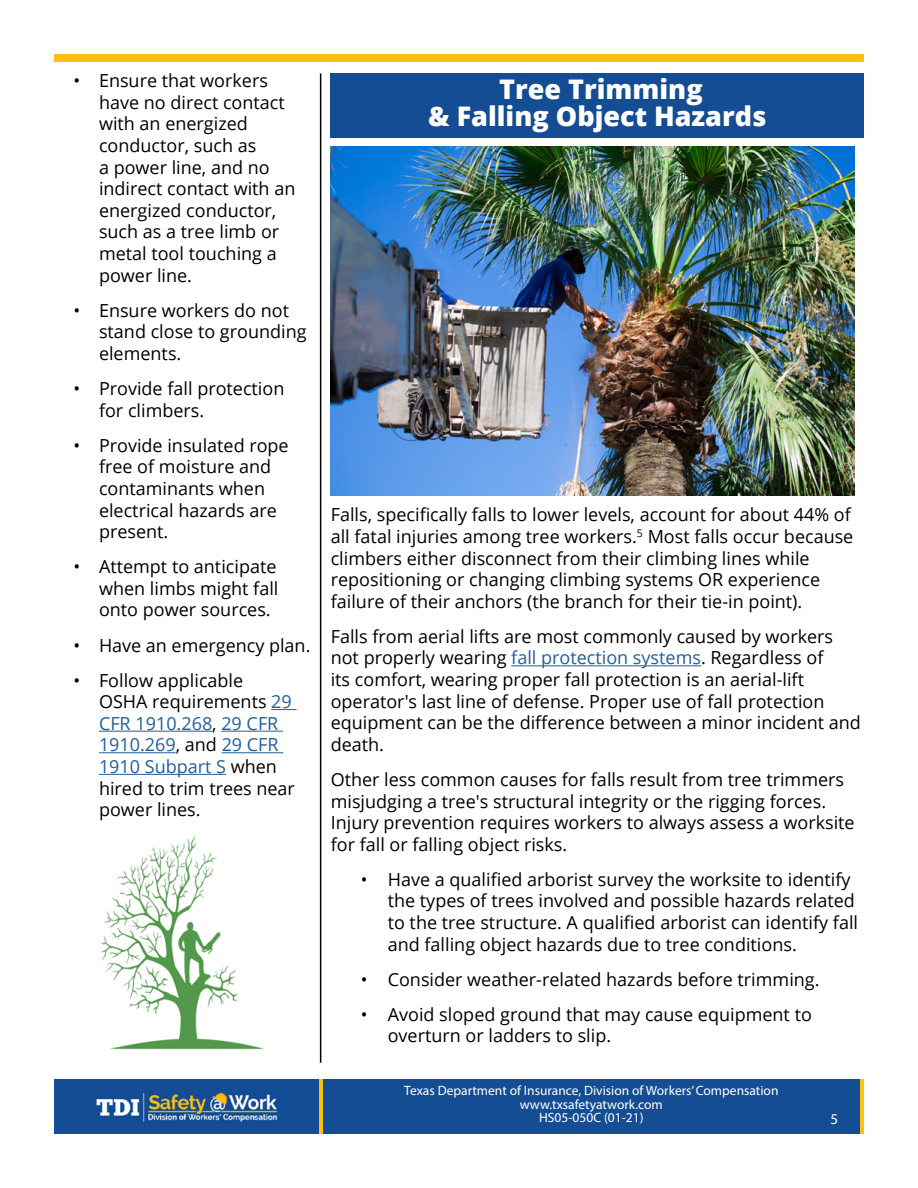
<style>
.page{position:relative;width:918px;height:1188px;background:#fff}
.page>*{position:absolute;margin:0;border:0;box-sizing:border-box;transform-origin:0 0}
.t1{font:800 27px/27px "Open Sans";color:#fff;text-align:center}
.t2{font:18px/21.6px "Open Sans";color:#000}
.t3{font:15px "Myriad Pro";color:#fff}
.t4{font:13.5px/13.5px "Myriad Pro";color:#fff;text-align:center}
.s1{color:#215e9e}
</style>
<div class="page">
<img style="left:101px;top:835px;width:163px;height:215px">
<div style="left:331px;top:73px;width:533px;height:65px;background:#154d94"></div>
<img style="left:331px;top:147px;width:523px;height:349px">
<div style="left:54px;top:1080px;width:810px;height:54px;background:#154d94"></div>
<img style="left:96px;top:1092px;width:181px;height:30px">
<hr style="left:860px;top:1080px;width:4px;height:54px;background:#fec00f">
<hr style="left:319px;top:1080px;width:4px;height:54px;background:#fec00f">
<hr style="left:320px;top:73px;width:1px;height:990px;background:#000">
<div style="left:54px;top:54px;width:810px;height:7px;background:#fec00f"></div>
<svg style="left:271px;top:709px;width:26px;height:1px"></svg>
<hr style="left:99px;top:731px;width:113px;height:1px;background:#215e9e">
<hr style="left:221px;top:731px;width:62px;height:1px;background:#215e9e">
<hr style="left:99px;top:752px;width:77px;height:1px;background:#215e9e">
<hr style="left:222px;top:752px;width:61px;height:1px;background:#215e9e">
<hr style="left:99px;top:774px;width:127px;height:1px;background:#215e9e">
<hr style="left:511px;top:665px;width:190px;height:1px;background:#215e9e">
<p class="t2" style="left:99px;top:69px;width:198px;text-indent:-26px">• Ensure that workers have no direct contact with an energized conductor, such as<br>a power line, and no indirect contact with an energized conductor, such as a tree limb or metal tool touching a power line.</p>
<p class="t2" style="left:99px;top:299px;width:209px;text-indent:-26px">• Ensure workers do not stand close to grounding elements.</p>
<p class="t2" style="left:99px;top:377px;width:187px;text-indent:-26px">• Provide fall protection for climbers.</p>
<p class="t2" style="left:99px;top:434px;width:191px;text-indent:-26px">• Provide insulated rope free of moisture and contaminants when electrical hazards are present.</p>
<p class="t2" style="left:99px;top:555px;width:181px;text-align:justify;text-indent:-26px">• Attempt to anticipate when limbs might fall onto power sources.</p>
<p class="t2" style="left:74px;top:634px;width:239px">• Have an emergency plan.</p>
<p class="t2" style="left:99px;top:669px;width:194px;text-indent:-26px">• Follow applicable<br>OSHA requirements <span class="s1">29<br>CFR 1910.268</span>, <span class="s1">29 CFR<br>1910.269</span>, and <span class="s1">29 CFR</span></p>
<p class="t2" style="left:99px;top:755px;width:198px"><span class="s1">1910 Subpart S</span> when hired to trim trees near power lines.</p>
<h2 class="t1" style="left:428px;top:75px;width:340px">Tree Trimming<br>&amp; Falling Object Hazards</h2>
<p class="t2" style="left:331px;top:504px;width:522px">Falls, specifically falls to lower levels, account for about 44% of</p>
<p class="t2" style="left:331px;top:525px;width:524px">all fatal injuries among tree workers.<sup>5</sup> Most falls occur because climbers either disconnect from their climbing lines while repositioning or changing climbing systems OR experience failure of their anchors (the branch for their tie-in point).</p>
<p class="t2" style="left:331px;top:625px;width:504px">Falls from aerial lifts are most commonly caused by workers not properly wearing <span class="s1">fall protection systems</span>. Regardless of its comfort, wearing proper fall protection is an aerial-lift operator's last line of defense. Proper use of fall protection</p>
<p class="t2" style="left:331px;top:711px;width:532px">equipment can be the difference between a minor incident and</p>
<p class="t2" style="left:331px;top:733px;width:55px">death.</p>
<p class="t2" style="left:331px;top:768px;width:525px">Other less common causes for falls result from tree trimmers misjudging a tree's structural integrity or the rigging forces.<br>Injury prevention requires workers to always assess a worksite for fall or falling object risks.</p>
<p class="t2" style="left:361px;top:868px;width:496px;text-align:right">• Have a qualified arborist survey the worksite to identify the types of trees involved and possible hazards related</p>
<p class="t2" style="left:388px;top:911px;width:472px">to the tree structure. A qualified arborist can identify fall</p>
<p class="t2" style="left:388px;top:933px;width:411px">and falling object hazards due to tree conditions.</p>
<p class="t2" style="left:361px;top:968px;width:460px">• Consider weather-related hazards before trimming.</p>
<p class="t2" style="left:388px;top:1003px;width:426px;text-indent:-27px">• Avoid sloped ground that may cause equipment to overturn or ladders to slip.</p>
<p class="t4" style="left:404px;top:1084px;width:376px">Texas Department of Insurance, Division of Workers’ Compensation www.txsafetyatwork.com<br>HS05-050C (01-21)</p>
<p class="t3" style="left:831px;top:1109px;width:9px">5</p>
</div>
